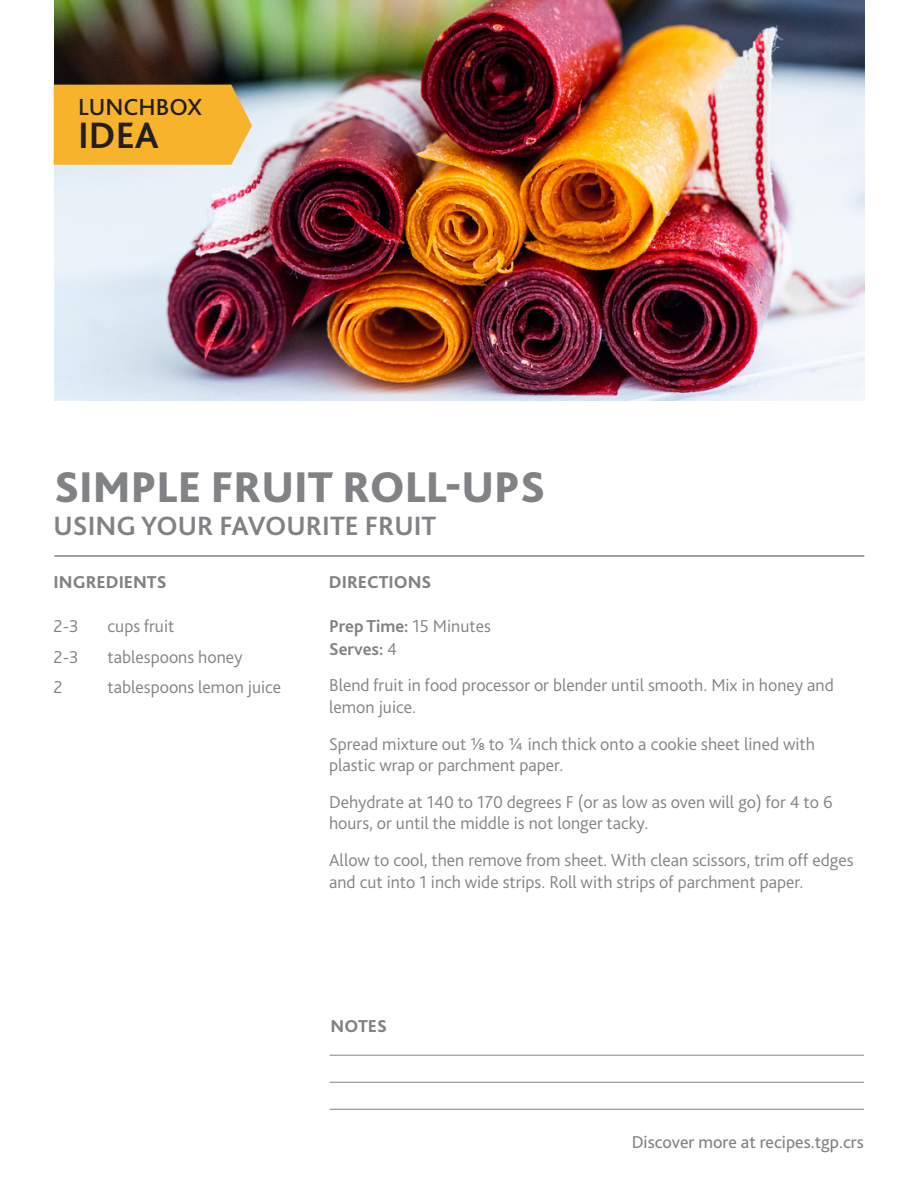
<style>
.page{position:relative;width:918px;height:1188px;background:#fff}
.page>*{position:absolute;margin:0;border:0;box-sizing:border-box;transform-origin:0 0}
.t1{font:800 45px "Bliss 2";color:#808285}
.t2{font:700 38.4px "Bliss 2";color:#231f20}
.t3{font:700 27.75px "Bliss 2";color:#808285}
.t4{font:500 24.3px "Bliss 2";color:#231f20}
.t5{font:300 18px/21.6px "Bliss 2";color:#808285}
.t6{font:18px "Bliss 2";color:#818285}
.t7{font:800 18px "Bliss 2";color:#808285}
.t8{font:700 18px "Bliss 2";color:#808285}
.s1{font-weight:300}
</style>
<div class="page">
<hr style="left:330px;top:1055px;width:534px;height:1px;background:#808285">
<hr style="left:330px;top:1082px;width:534px;height:1px;background:#808285">
<hr style="left:330px;top:1109px;width:534px;height:1px;background:#808285">
<hr style="left:54px;top:555px;width:810px;height:2px;background:#808285">
<img style="left:55px;top:0;width:809px;height:401px">
<div style="left:54px;top:85px;width:198px;height:80px;background:#f7b32c"></div>
<p class="t4" style="left:78px;top:92px;width:126px">LUNCHBOX</p>
<p class="t2" style="left:78px;top:112px;width:82px">IDEA</p>
<p class="t1" style="left:54px;top:459px;width:493px">SIMPLE FRUIT ROLL-UPS</p>
<p class="t3" style="left:54px;top:508px;width:384px">USING YOUR FAVOURITE FRUIT</p>
<p class="t7" style="left:54px;top:570px;width:115px">INGREDIENTS</p>
<p class="t7" style="left:329px;top:570px;width:104px">DIRECTIONS</p>
<p class="t5" style="left:54px;top:615px;width:26px">2-3</p>
<p class="t5" style="left:108px;top:615px;width:68px">cups fruit</p>
<p class="t5" style="left:54px;top:646px;width:26px">2-3</p>
<p class="t5" style="left:108px;top:646px;width:136px">tablespoons honey</p>
<p class="t5" style="left:54px;top:677px;width:11px">2</p>
<p class="t5" style="left:108px;top:677px;width:175px">tablespoons lemon juice</p>
<p class="t8" style="left:329px;top:615px;width:163px">Prep Time: <span class="s1">15 Minutes</span></p>
<p class="t8" style="left:329px;top:638px;width:70px">Serves: <span class="s1">4</span></p>
<p class="t5" style="left:329px;top:675px;width:506px">Blend fruit in food processor or blender until smooth. Mix in honey and lemon juice.</p>
<p class="t5" style="left:329px;top:733px;width:487px">Spread mixture out 1/8 to 1/4 inch thick onto a cookie sheet lined with plastic wrap or parchment paper.</p>
<p class="t5" style="left:329px;top:791px;width:505px">Dehydrate at 140 to 170 degrees F (or as low as oven will go) for 4 to 6 hours, or until the middle is not longer tacky.</p>
<p class="t5" style="left:329px;top:849px;width:526px">Allow to cool, then remove from sheet. With clean scissors, trim off edges and cut into 1 inch wide strips. Roll with strips of parchment paper.</p>
<p class="t7" style="left:331px;top:1015px;width:58px">NOTES</p>
<p class="t6" style="left:632px;top:1131px;width:234px">Discover more at recipes.tgp.crs</p>
</div>
